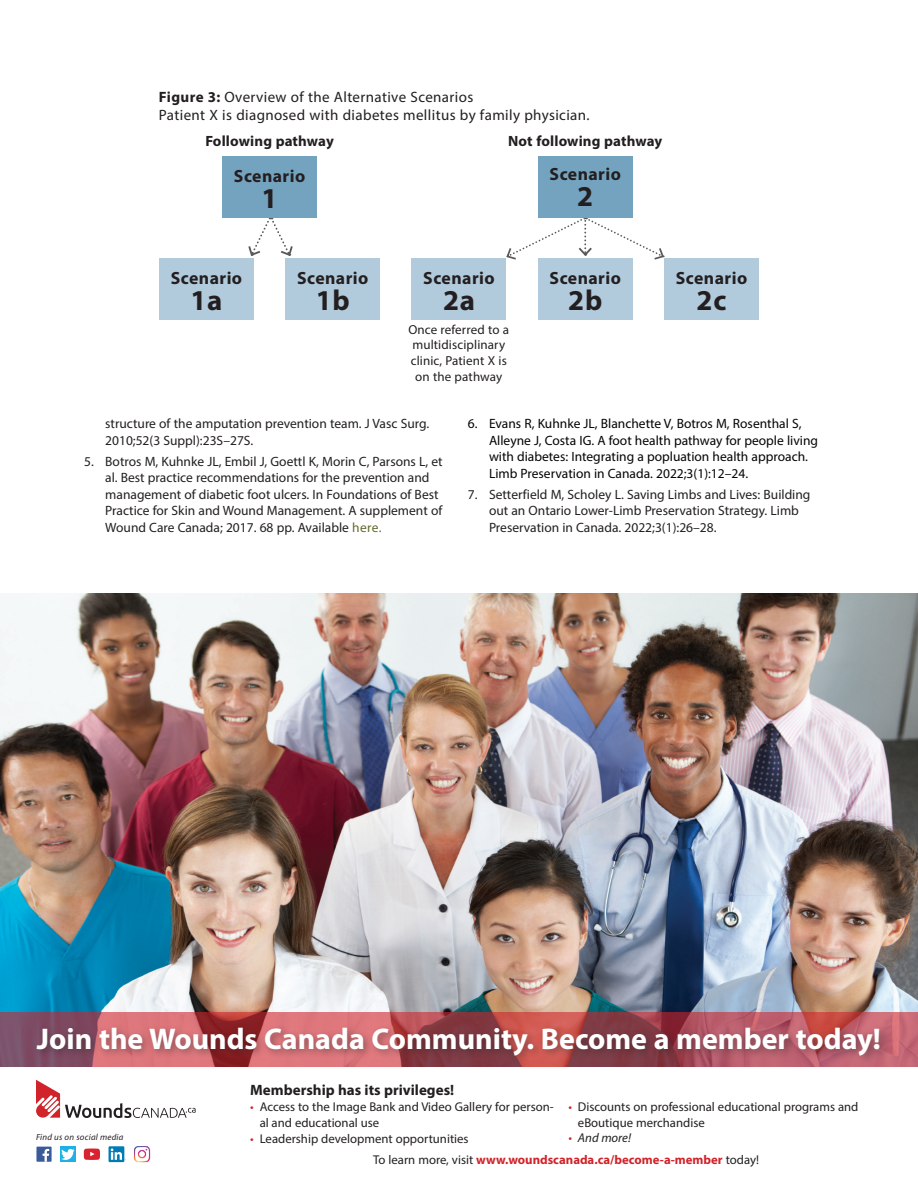
<style>
.page{position:relative;width:918px;height:1188px;background:#fff}
.page>*{position:absolute;margin:0;border:0;box-sizing:border-box;transform-origin:0 0}
.t1{font:700 30px "Myriad Pro";color:#fff}
.t2{font:700 28.8px "Myriad Pro";letter-spacing:.025em;color:#231f20}
.t3{font:700 17.7px "Myriad Pro";letter-spacing:.025em;color:#231f20}
.t4{font:15px/18px "Myriad Pro";letter-spacing:.025em;color:#231f20}
.t5{font:700 15px "Myriad Pro";color:#231f20}
.t6{font:700 14.85px "Myriad Pro";letter-spacing:.01em;color:#231f20}
.t7{font:13.5px/16.5px "Myriad Pro";color:#231f20}
.t8{font:13.5px/16.5px "Myriad Pro";color:#040503}
.t9{font:13.05px/15.6px "Myriad Pro";letter-spacing:.01em;color:#231f20;text-align:center}
.t10{font:12.75px/15.8px "Myriad Pro";color:#231f20}
.t11{font:700 12.75px/21.1px "Myriad Pro";color:#d1232a}
.t12{font:italic 8.85px "Myriad Pro";letter-spacing:.025em;color:#231f20}
.s1{font-weight:700}
.s2{color:#666a2c}
.s3{color:#d1232a}
.s4{font-weight:400;font-style:italic}
.s5{font-weight:400;font-style:italic;color:#231f20}
.s6{font-weight:400;color:#231f20}
</style>
<div class="page">
<svg style="left:247px;top:217px;width:47px;height:39px"></svg>
<svg style="left:506px;top:217px;width:159px;height:43px"></svg>
<div style="left:222px;top:156px;width:95px;height:61px;background:#74a3c0"></div>
<div style="left:159px;top:258px;width:95px;height:61px;background:#b1cadc"></div>
<div style="left:285px;top:258px;width:95px;height:61px;background:#b1cadc"></div>
<div style="left:412px;top:258px;width:94px;height:61px;background:#b1cadc"></div>
<div style="left:538px;top:258px;width:95px;height:61px;background:#b1cadc"></div>
<div style="left:664px;top:258px;width:95px;height:61px;background:#b1cadc"></div>
<div style="left:538px;top:156px;width:95px;height:61px;background:#74a3c0"></div>
<img style="left:0;top:594px;width:918px;height:418px">
<svg style="left:36px;top:1080px;width:160px;height:38px"></svg>
<svg style="left:0;top:1012px;width:918px;height:55px;background:#b05761"></svg>
<div style="left:33px;top:1023px;width:856px;height:42px;background:#231f20;opacity:.4"></div>
<div style="left:36px;top:1147px;width:16px;height:15px;background:#3b5a9a"></div>
<svg style="left:43px;top:1149px;width:6px;height:13px"></svg>
<svg style="left:109px;top:1146px;width:15px;height:16px"></svg>
<svg style="left:111px;top:1148px;width:15px;height:12px"></svg>
<div style="left:60px;top:1147px;width:15px;height:15px;background:#1fb0e6"></div>
<svg style="left:61px;top:1149px;width:14px;height:11px"></svg>
<svg style="left:84px;top:1149px;width:16px;height:11px"></svg>
<img style="left:134px;top:1146px;width:16px;height:16px">
<p class="t4" style="left:159px;top:88px;width:432px"><span class="s1">Figure 3:</span> Overview of the Alternative Scenarios<br>Patient X is diagnosed with diabetes mellitus by family physician.</p>
<p class="t6" style="left:205px;top:131px;width:130px">Following pathway</p>
<h3 class="t3" style="left:234px;top:164px;width:73px">Scenario</h3>
<h2 class="t2" style="left:262px;top:179px;width:18px">1</h2>
<p class="t6" style="left:508px;top:131px;width:156px">Not following pathway</p>
<h3 class="t3" style="left:550px;top:163px;width:73px">Scenario</h3>
<h2 class="t2" style="left:577px;top:178px;width:18px">2</h2>
<h3 class="t3" style="left:171px;top:266px;width:73px">Scenario</h3>
<h2 class="t2" style="left:190px;top:281px;width:33px">1a</h2>
<h3 class="t3" style="left:297px;top:266px;width:73px">Scenario</h3>
<h2 class="t2" style="left:316px;top:281px;width:36px">1b</h2>
<h3 class="t3" style="left:423px;top:266px;width:73px">Scenario</h3>
<h2 class="t2" style="left:443px;top:281px;width:33px">2a</h2>
<p class="t9" style="left:408px;top:321px;width:102px">Once referred to a multidisciplinary clinic, Patient X is on the pathway</p>
<h3 class="t3" style="left:550px;top:266px;width:73px">Scenario</h3>
<h2 class="t2" style="left:568px;top:281px;width:36px">2b</h2>
<h3 class="t3" style="left:676px;top:266px;width:73px">Scenario</h3>
<h2 class="t2" style="left:697px;top:281px;width:31px">2c</h2>
<p class="t7" style="left:105px;top:415px;width:325px">structure of the amputation prevention team. J Vasc Surg.<br>2010;52(3 Suppl):23S–27S.</p>
<p class="t7" style="left:105px;top:453px;width:339px;text-indent:-21px">5. Botros M, Kuhnke JL, Embil J, Goettl K, Morin C, Parsons L, et al. Best practice recommendations for the prevention and management of diabetic foot ulcers. In Foundations of Best Practice for Skin and Wound Management. A supplement of Wound Care Canada; 2017. 68 pp. Available <span class="s2">here.</span></p>
<p class="t8" style="left:489px;top:415px;width:331px;text-indent:-21px">6. Evans R, Kuhnke JL, Blanchette V, Botros M, Rosenthal S, Alleyne J, Costa IG. A foot health pathway for people living with diabetes: Integrating a popluation health approach.<br>Limb Preservation in Canada. 2022;3(1):12–24.</p>
<p class="t7" style="left:489px;top:486px;width:323px;text-indent:-21px">7. Setterfield M, Scholey L. Saving Limbs and Lives: Building out an Ontario Lower-Limb Preservation Strategy. Limb<br>Preservation in Canada. 2022;3(1):26–28.</p>
<h1 class="t1" style="left:37px;top:1019px;width:846px">Join the Wounds Canada Community. Become a member today!</h1>
<p class="t5" style="left:250px;top:1080px;width:206px">Membership has its privileges!</p>
<p class="t10" style="left:260px;top:1099px;width:295px;text-indent:-10px"><span class="s3">•</span> Access to the Image Bank and Video Gallery for person&shy;al and educational use</p>
<p class="t10" style="left:250px;top:1130px;width:220px"><span class="s3">•</span> Leadership development opportunities</p>
<p class="t10" style="left:578px;top:1099px;width:282px;text-indent:-10px"><span class="s3">•</span> Discounts on professional educational programs and eBoutique merchandise</p>
<p class="t11" style="left:373px;top:1127px;width:387px;text-indent:195px"><span class="s4">•</span> <span class="s5">And more!<br></span><span class="s6">To learn more, visit</span> www.woundscanada.ca/become-a-member <span class="s6">today!</span></p>
<p class="t12" style="left:36px;top:1132px;width:89px">Find us on social media</p>
</div>
